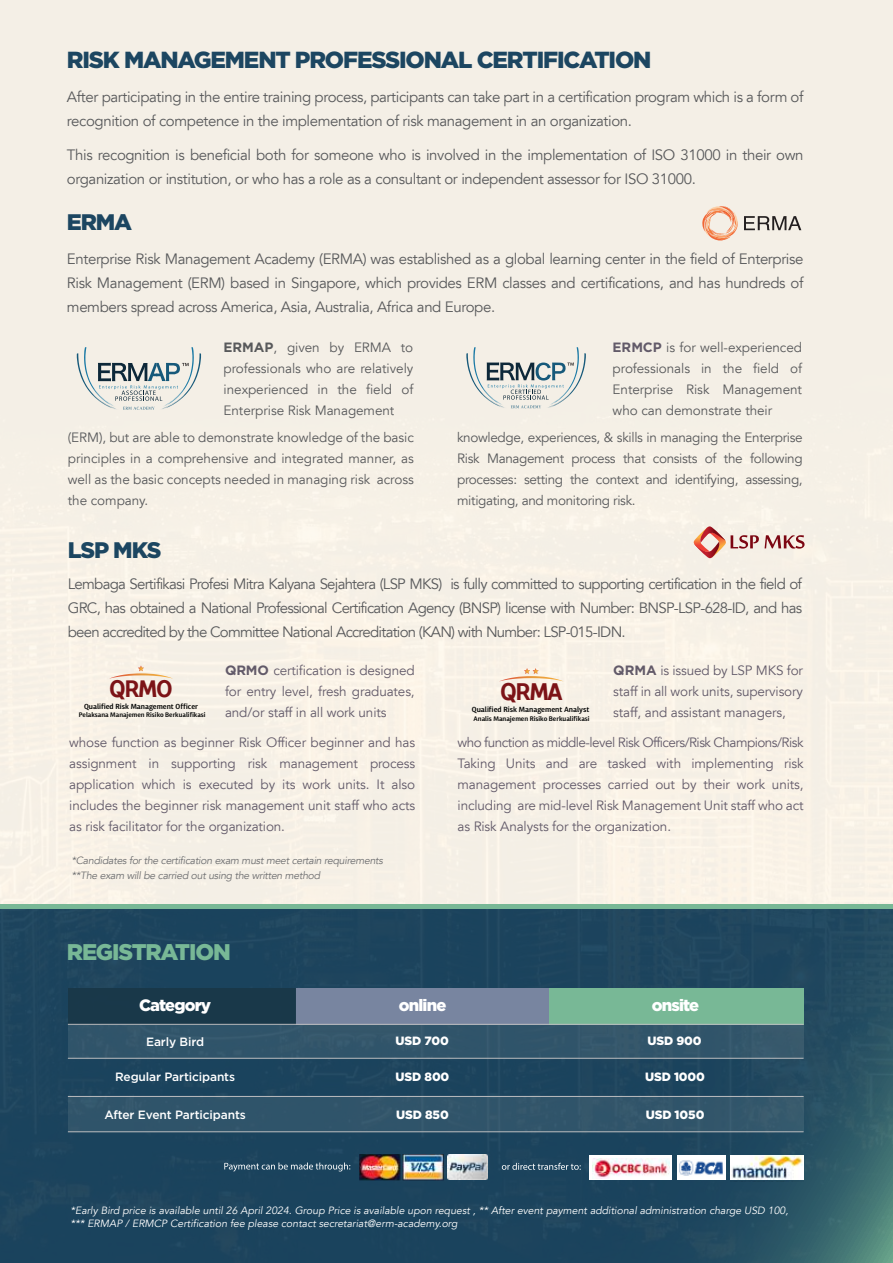
<style>
.page{position:relative;width:893px;height:1263px;background:#fff}
.page>*{position:absolute;margin:0;border:0;box-sizing:border-box;transform-origin:0 0}
.t1{font:700 24px "TT Prosto Sans Condensed DEMO";color:#7c1317}
.t2{font:700 23.7px "TT Prosto Sans Condensed DEMO";color:#7c1317}
.t3{font:900 23.25px "Gotham";letter-spacing:-.05em;color:#1c4661}
.t4{font:900 22.65px "Gotham";letter-spacing:-.05em;color:#78b896}
.t5{font:900 22.5px "Gotham";letter-spacing:-.05em;color:#1c4661}
.t6{font:900 16.5px "Gotham";letter-spacing:-.05em;color:#fff}
.t7{font:15px/24px "Avenir LT";letter-spacing:-.025em;color:#58595b}
.t8{font:13.5px/21px "Avenir LT";letter-spacing:-.01em;color:#625a69;text-align:justify}
.t9{font:13.5px/21px "Avenir LT";letter-spacing:-.005em;color:#58595b;text-align:justify}
.t10{font:500 12px "Gotham";letter-spacing:-.01em;color:#fff}
.t11{font:900 12px "Gotham";letter-spacing:-.01em;color:#fff}
.t12{font:italic 10.5px/13.5px "Avenir LT";color:#fff}
.t13{font:italic 10.5px/15px "Avenir LT";letter-spacing:-.025em;color:#6d6e70}
.t14{font:600 7.35px "Diaria Sans Pro";color:#030403}
.t15{font:600 6.6px "Diaria Sans Pro";color:#030403}
.s1{font-family:"Gotham";font-weight:700}
.s2{font-family:"Gotham";font-weight:700;color:#625a69}
</style>
<div class="page">
<div style="left:0;top:0;width:893px;height:904px;background:#f4efe6"></div>
<svg style="left:0;top:908px;width:893px;height:355px;background:#20485f"></svg>
<div style="left:68px;top:1024px;width:736px;height:34px;background:#31546a"></div>
<div style="left:68px;top:1096px;width:736px;height:36px;background:#30546a"></div>
<div style="left:295px;top:988px;width:254px;height:36px;background:#7885a0"></div>
<div style="left:549px;top:988px;width:255px;height:36px;background:#78b896"></div>
<hr style="left:68px;top:1058px;width:736px;height:1px;background:#bcbdbf">
<hr style="left:68px;top:1096px;width:736px;height:1px;background:#bcbdbf">
<hr style="left:68px;top:1131px;width:736px;height:1px;background:#bcbdbf">
<hr style="left:0;top:904px;width:893px;height:4px;background:#78b896">
<img style="left:358px;top:1151px;width:87px;height:32px">
<svg style="left:502px;top:1163px;width:79px;height:7px"></svg>
<svg style="left:224px;top:1162px;width:126px;height:9px"></svg>
<img style="left:677px;top:1156px;width:49px;height:23px">
<img style="left:730px;top:1155px;width:73px;height:26px">
<img style="left:447px;top:1155px;width:40px;height:25px">
<div style="left:589px;top:1155px;width:83px;height:25px;background:#fff"></div>
<img style="left:592px;top:1158px;width:77px;height:21px">
<svg style="left:702px;top:206px;width:99px;height:35px"></svg>
<svg style="left:765px;top:535px;width:39px;height:14px"></svg>
<svg style="left:693px;top:526px;width:66px;height:33px"></svg>
<svg style="left:77px;top:347px;width:124px;height:63px"></svg>
<svg style="left:466px;top:347px;width:120px;height:61px"></svg>
<svg style="left:500px;top:668px;width:63px;height:13px"></svg>
<svg style="left:109px;top:665px;width:64px;height:14px"></svg>
<div style="left:68px;top:988px;width:227px;height:36px;background:#193849"></div>
<hr style="left:68px;top:1024px;width:736px;height:1px;background:#bcbdbf">
<h3 class="t3" style="left:67px;top:43px;width:586px">RISK MANAGEMENT PROFESSIONAL CERTIFICATION</h3>
<p class="t7" style="left:67px;top:86px;width:738px">After participating in the entire training process, participants can take part in a certification program which is a form of recognition of competence in the implementation of risk management in an organization.</p>
<p class="t7" style="left:67px;top:143px;width:738px">This recognition is beneficial both for someone who is involved in the implementation of ISO 31000 in their own organization or institution, or who has a role as a consultant or independent assessor for ISO 31000.</p>
<h3 class="t5" style="left:67px;top:207px;width:67px">ERMA</h3>
<p class="t7" style="left:67px;top:248px;width:738px;text-align:justify">Enterprise Risk Management Academy (ERMA) was established as a global learning center in the field of Enterprise Risk Management (ERM) based in Singapore, which provides ERM classes and certifications, and has hundreds of members spread across America, Asia, Australia, Africa and Europe.</p>
<p class="t9" style="left:224px;top:337px;width:191px"><span class="s1">ERMAP</span>, given by ERMA to professionals who are relatively inexperienced in the field of Enterprise Risk Management</p>
<p class="t9" style="left:68px;top:427px;width:347px">(ERM), but are able to demonstrate knowledge of the basic principles in a comprehensive and integrated manner, as well as the basic concepts needed in managing risk across the company.</p>
<p class="t9" style="left:613px;top:337px;width:191px"><span class="s2">ERMCP</span> is for well-experienced professionals in the field of Enterprise Risk Management who can demonstrate their</p>
<p class="t9" style="left:457px;top:427px;width:347px">knowledge, experiences, &amp; skills in managing the Enterprise Risk Management process that consists of the following processes: setting the context and identifying, assessing, mitigating, and monitoring risk.</p>
<h3 class="t5" style="left:68px;top:535px;width:95px">LSP MKS</h3>
<p class="t7" style="left:68px;top:573px;width:736px;text-align:justify">Lembaga Sertifikasi Profesi Mitra Kalyana Sejahtera (LSP MKS) is fully committed to supporting certification in the field of GRC, has obtained a National Professional Certification Agency (BNSP) license with Number: BNSP-LSP-628-ID, and has been accredited by the Committee National Accreditation (KAN) with Number: LSP-015-IDN.</p>
<p class="t8" style="left:225px;top:660px;width:191px"><span class="s1">QRMO</span> certification is designed for entry level, fresh graduates, and/or staff in all work units</p>
<p class="t8" style="left:69px;top:732px;width:347px">whose function as beginner Risk Officer beginner and has assignment in supporting risk management process application which is executed by its work units. It also includes the beginner risk management unit staff who acts as risk facilitator for the organization.</p>
<h2 class="t2" style="left:109px;top:675px;width:65px">QRMO</h2>
<p class="t14" style="left:84px;top:702px;width:116px">Qualified Risk Management Officer</p>
<p class="t15" style="left:79px;top:711px;width:128px">Pelaksana Manajemen Risiko Berkualifikasi</p>
<p class="t13" style="left:71px;top:854px;width:313px">*Candidates for the certification exam must meet certain requirements **The exam will be carried out using the written method</p>
<h3 class="t4" style="left:67px;top:937px;width:165px">REGISTRATION</h3>
<p class="t8" style="left:613px;top:660px;width:191px"><span class="s1">QRMA</span> is issued by LSP MKS for staff in all work units, supervisory staff, and assistant managers,</p>
<p class="t8" style="left:458px;top:732px;width:347px">who function as middle-level Risk Officers/Risk Champions/Risk Taking Units and are tasked with implementing risk management processes carried out by their work units, including are mid-level Risk Management Unit staff who act as Risk Analysts for the organization.</p>
<h1 class="t1" style="left:500px;top:677px;width:64px">QRMA</h1>
<p class="t14" style="left:472px;top:705px;width:119px">Qualified Risk Management Analyst</p>
<p class="t15" style="left:474px;top:714px;width:118px">Analis Manajemen Risiko Berkualifikasi</p>
<p class="t6" style="left:139px;top:993px;width:74px">Category</p>
<p class="t10" style="left:146px;top:1034px;width:60px">Early Bird</p>
<p class="t10" style="left:115px;top:1069px;width:122px">Regular Participants</p>
<p class="t10" style="left:104px;top:1107px;width:143px">After Event Participants</p>
<p class="t6" style="left:399px;top:993px;width:49px">online</p>
<p class="t6" style="left:652px;top:993px;width:49px">onsite</p>
<p class="t11" style="left:395px;top:1032px;width:55px">USD 700</p>
<p class="t11" style="left:396px;top:1069px;width:55px">USD 800</p>
<p class="t11" style="left:396px;top:1106px;width:54px">USD 850</p>
<p class="t11" style="left:647px;top:1032px;width:56px">USD 900</p>
<p class="t11" style="left:645px;top:1069px;width:61px">USD 1000</p>
<p class="t11" style="left:646px;top:1106px;width:60px">USD 1050</p>
<p class="t12" style="left:70px;top:1204px;width:719px">*Early Bird price is available until 26 April 2024. Group Price is available upon request , ** After event payment additional administration charge USD 100, *** ERMAP / ERMCP Certification fee please contact secretariat@erm-academy.org</p>
</div>
